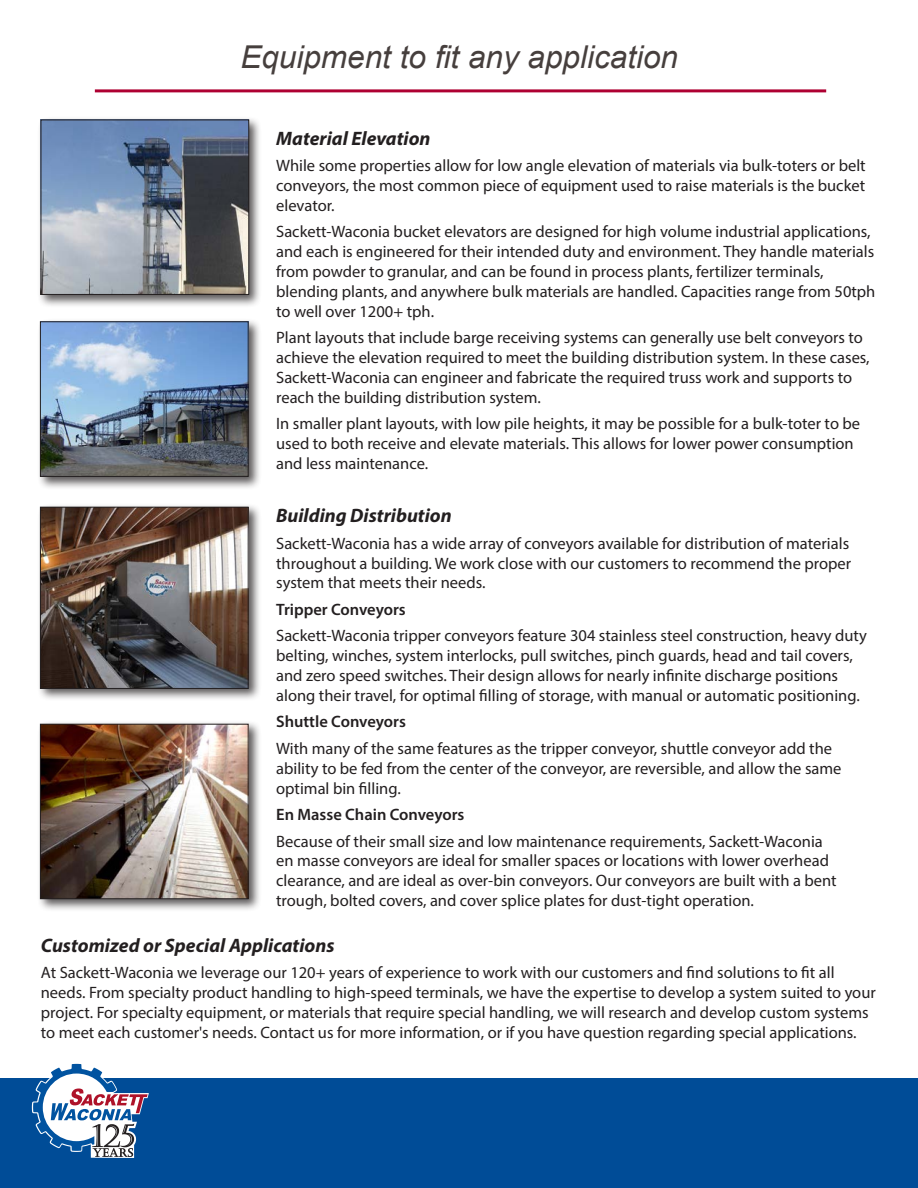
<style>
.page{position:relative;width:918px;height:1188px;background:#fff}
.page>*{position:absolute;margin:0;border:0;box-sizing:border-box;transform-origin:0 0}
.t1{font:italic 31.5px "Arial";color:#463f3d}
.t2{font:italic 700 19.5px "Myriad Pro";color:#231f20}
.t3{font:16.5px/19.8px "Myriad Pro";color:#231f20}
.t4{font:600 16.5px "Myriad Pro";color:#231f20}
</style>
<div class="page">
<hr style="left:95px;top:89px;width:731px;height:3px;background:#ae0032">
<div style="left:37px;top:116px;width:225px;height:191px;background:#231f20;opacity:.75"></div>
<img style="left:43px;top:122px;width:204px;height:171px">
<div style="left:41px;top:120px;width:208px;height:175px;border:1px solid #231f20"></div>
<div style="left:37px;top:318px;width:224px;height:172px;background:#231f20;opacity:.75"></div>
<img style="left:42px;top:324px;width:204px;height:151px">
<div style="left:40px;top:322px;width:208px;height:155px;border:1px solid #231f20"></div>
<div style="left:37px;top:503px;width:224px;height:199px;background:#231f20;opacity:.75"></div>
<img style="left:42px;top:509px;width:204px;height:178px">
<div style="left:40px;top:507px;width:208px;height:182px;border:1px solid #231f20"></div>
<div style="left:37px;top:721px;width:224px;height:191px;background:#231f20;opacity:.75"></div>
<img style="left:42px;top:726px;width:204px;height:171px">
<div style="left:40px;top:724px;width:208px;height:175px;border:1px solid #231f20"></div>
<div style="left:0;top:1079px;width:918px;height:109px;background:#004c97"></div>
<svg style="left:32px;top:1063px;width:117px;height:95px"></svg>
<p class="t1" style="left:240px;top:37px;width:439px">Equipment to fit any application</p>
<p class="t2" style="left:276px;top:126px;width:156px">Material Elevation</p>
<p class="t3" style="left:276px;top:156px;width:591px;text-align:justify">While some properties allow for low angle elevation of materials via bulk-toters or belt conveyors, the most common piece of equipment used to raise materials is the bucket elevator.</p>
<p class="t3" style="left:276px;top:222px;width:601px">Sackett-Waconia bucket elevators are designed for high volume industrial applications, and each is engineered for their intended duty and environment. They handle materials from powder to granular, and can be found in process plants, fertilizer terminals, blending plants, and anywhere bulk materials are handled. Capacities range from 50tph to well over 1200+ tph.</p>
<p class="t3" style="left:276px;top:328px;width:595px">Plant layouts that include barge receiving systems can generally use belt conveyors to achieve the elevation required to meet the building distribution system. In these cases, Sackett-Waconia can engineer and fabricate the required truss work and supports to reach the building distribution system.</p>
<p class="t3" style="left:276px;top:413px;width:586px">In smaller plant layouts, with low pile heights, it may be possible for a bulk-toter to be used to both receive and elevate materials. This allows for lower power consumption and less maintenance.</p>
<p class="t2" style="left:276px;top:503px;width:177px">Building Distribution</p>
<p class="t3" style="left:276px;top:533px;width:577px">Sackett-Waconia has a wide array of conveyors available for distribution of materials throughout a building. We work close with our customers to recommend the proper system that meets their needs.</p>
<p class="t4" style="left:276px;top:599px;width:131px">Tripper Conveyors</p>
<p class="t3" style="left:276px;top:626px;width:592px">Sackett-Waconia tripper conveyors feature 304 stainless steel construction, heavy duty belting, winches, system interlocks, pull switches, pinch guards, head and tail covers, and zero speed switches. Their design allows for nearly infinite discharge positions along their travel, for optimal filling of storage, with manual or automatic positioning.</p>
<p class="t4" style="left:276px;top:711px;width:131px">Shuttle Conveyors</p>
<p class="t3" style="left:276px;top:738px;width:567px">With many of the same features as the tripper conveyor, shuttle conveyor add the ability to be fed from the center of the conveyor, are reversible, and allow the same optimal bin filling.</p>
<p class="t4" style="left:276px;top:804px;width:190px">En Masse Chain Conveyors</p>
<p class="t3" style="left:276px;top:831px;width:562px">Because of their small size and low maintenance requirements, Sackett-Waconia en masse conveyors are ideal for smaller spaces or locations with lower overhead clearance, and are ideal as over-bin conveyors. Our conveyors are built with a bent trough, bolted covers, and cover splice plates for dust-tight operation.</p>
<p class="t2" style="left:41px;top:933px;width:295px">Customized or Special Applications</p>
<p class="t3" style="left:41px;top:963px;width:837px">At Sackett-Waconia we leverage our 120+ years of experience to work with our customers and find solutions to fit all needs. From specialty product handling to high-speed terminals, we have the expertise to develop a system suited to your project. For specialty equipment, or materials that require special handling, we will research and develop custom systems to meet each customer's needs. Contact us for more information, or if you have question regarding special applications.</p>
</div>
